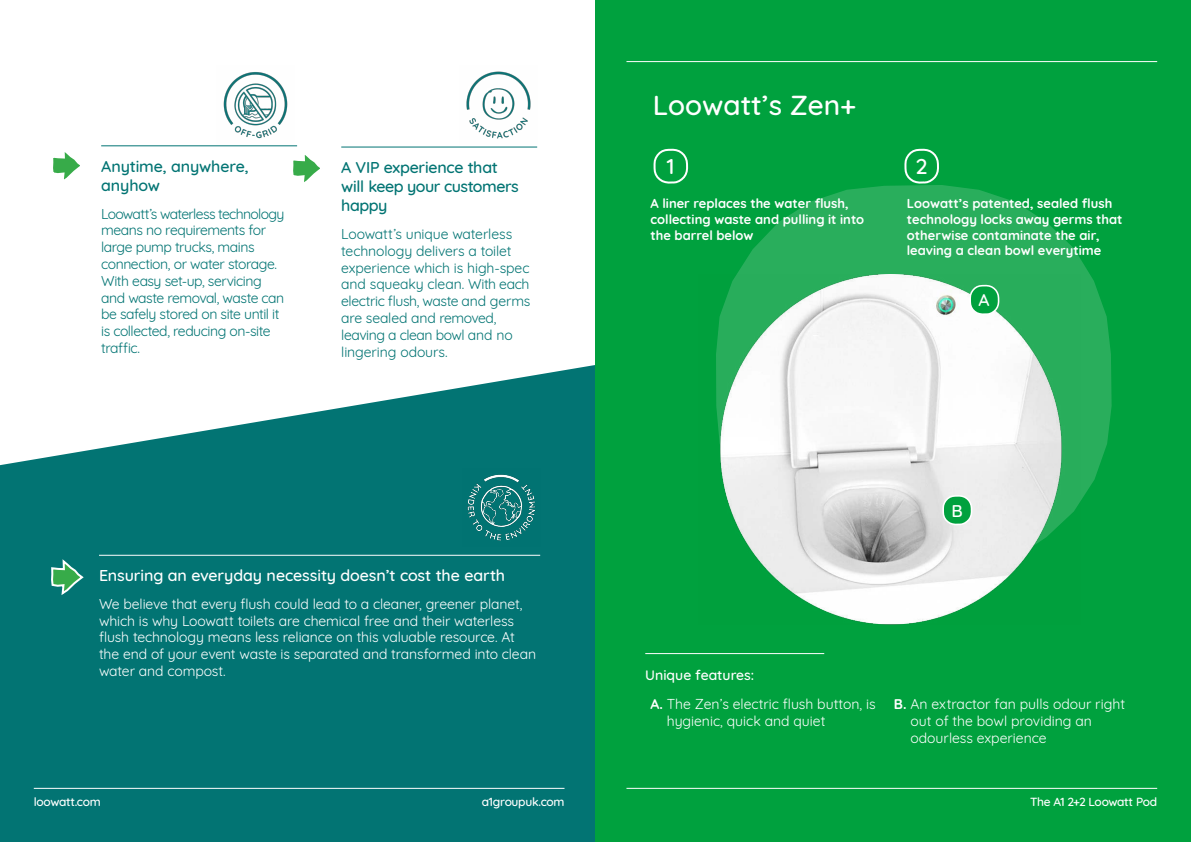
<style>
.page{position:relative;width:1191px;height:842px;background:#fff}
.page>*{position:absolute;margin:0;border:0;box-sizing:border-box;transform-origin:0 0}
.t1{font:500 28px "Quicksand";color:#fff}
.t2{font:500 21.8px "Quicksand";color:#fff}
.t3{font:500 17.3px "Quicksand";color:#fff}
.t4{font:500 16px/19.2px "Quicksand";letter-spacing:-.015em;color:#027473}
.t5{font:500 16px "Quicksand";letter-spacing:-.005em;color:#fff}
.t6{font:14px/16.8px "Quicksand";letter-spacing:-.005em;color:#fff}
.t7{font:14px/16.8px "Quicksand";letter-spacing:-.03em;color:#027473}
.t8{font:14px/16.8px "Quicksand";letter-spacing:-.01em;color:#027473}
.t9{font:700 13px/15.6px "Quicksand";color:#fff}
.t10{font:500 12px "Quicksand";letter-spacing:-.025em;color:#fff}
.s1{font-weight:500}
.s2{font-weight:700}
</style>
<div class="page">
<svg style="left:0;top:365px;width:595px;height:477px;background:#1e8382"></svg>
<svg style="left:293px;top:155px;width:27px;height:27px"></svg>
<svg style="left:53px;top:152px;width:27px;height:28px"></svg>
<svg style="left:50px;top:557px;width:35px;height:40px"></svg>
<hr style="left:341px;top:147px;width:196px;height:1px;background:#027473">
<hr style="left:101px;top:145px;width:196px;height:1px;background:#027473">
<hr style="left:99px;top:555px;width:441px;height:1px;background:#fff">
<div style="left:595px;top:0;width:596px;height:842px;background:#00a13e"></div>
<hr style="left:645px;top:653px;width:179px;height:1px;background:#fff">
<svg style="left:736px;top:185px;width:375px;height:317px;fill:#29ae5c"></svg>
<img style="left:716px;top:275px;width:364px;height:349px">
<svg style="left:968px;top:284px;width:32px;height:32px"></svg>
<svg style="left:941px;top:494px;width:32px;height:32px"></svg>
<svg style="left:653px;top:148px;width:36px;height:36px"></svg>
<svg style="left:904px;top:148px;width:35px;height:36px"></svg>
<img style="left:462px;top:468px;width:78px;height:79px">
<img style="left:466px;top:71px;width:65px;height:68px">
<img style="left:223px;top:72px;width:65px;height:67px">
<hr style="left:626px;top:61px;width:531px;height:1px;background:#fff">
<hr style="left:626px;top:788px;width:531px;height:1px;background:#fff">
<hr style="left:34px;top:788px;width:530px;height:1px;background:#fff">
<p class="t4" style="left:101px;top:155px;width:149px">Anytime, anywhere, anyhow</p>
<p class="t7" style="left:101px;top:204px;width:185px">Loowatt’s waterless technology means no requirements for large pump trucks, mains connection, or water storage.<br>With easy set-up, servicing and waste removal, waste can be safely stored on site until it is collected, reducing on-site traffic.</p>
<p class="t4" style="left:341px;top:156px;width:179px">A VIP experience that will keep your customers happy</p>
<p class="t8" style="left:341px;top:224px;width:191px">Loowatt’s unique waterless technology delivers a toilet experience which is high-spec and squeaky clean. With each electric flush, waste and germs are sealed and removed, leaving a clean bowl and no lingering odours.</p>
<p class="t5" style="left:99px;top:563px;width:408px">Ensuring an everyday necessity doesn’t cost the earth</p>
<p class="t6" style="left:99px;top:594px;width:438px">We believe that every flush could lead to a cleaner, greener planet, which is why Loowatt toilets are chemical free and their waterless flush technology means less reliance on this valuable resource. At the end of your event waste is separated and transformed into clean water and compost.</p>
<h1 class="t1" style="left:652px;top:83px;width:205px">Loowatt’s Zen+</h1>
<h2 class="t2" style="left:666px;top:149px;width:9px">1</h2>
<h2 class="t2" style="left:915px;top:149px;width:13px">2</h2>
<p class="t9" style="left:650px;top:195px;width:215px">A liner replaces the water flush, collecting waste and pulling it into the barrel below</p>
<p class="t9" style="left:907px;top:195px;width:217px">Loowatt’s patented, sealed flush technology locks away germs that otherwise contaminate the air, leaving a clean bowl everytime</p>
<p class="t3" style="left:978px;top:286px;width:13px">A</p>
<p class="t3" style="left:951px;top:496px;width:13px">B</p>
<p class="t6" style="left:650px;top:658px;width:227px;line-height:29.7px;text-indent:-5px"><span class="s1">Unique features:<br></span><span class="s2">A.</span> The Zen’s electric flush button, is</p>
<p class="t6" style="left:667px;top:711px;width:160px">hygienic, quick and quiet</p>
<p class="t6" style="left:910px;top:694px;width:216px;text-indent:-17px"><span class="s2">B.</span> An extractor fan pulls odour right out of the bowl providing an odourless experience</p>
<p class="t10" style="left:34px;top:792px;width:68px">loowatt.com</p>
<p class="t10" style="left:482px;top:792px;width:84px">a1groupuk.com</p>
<p class="t10" style="left:1030px;top:792px;width:129px">The A1 2+2 Loowatt Pod</p>
</div>
